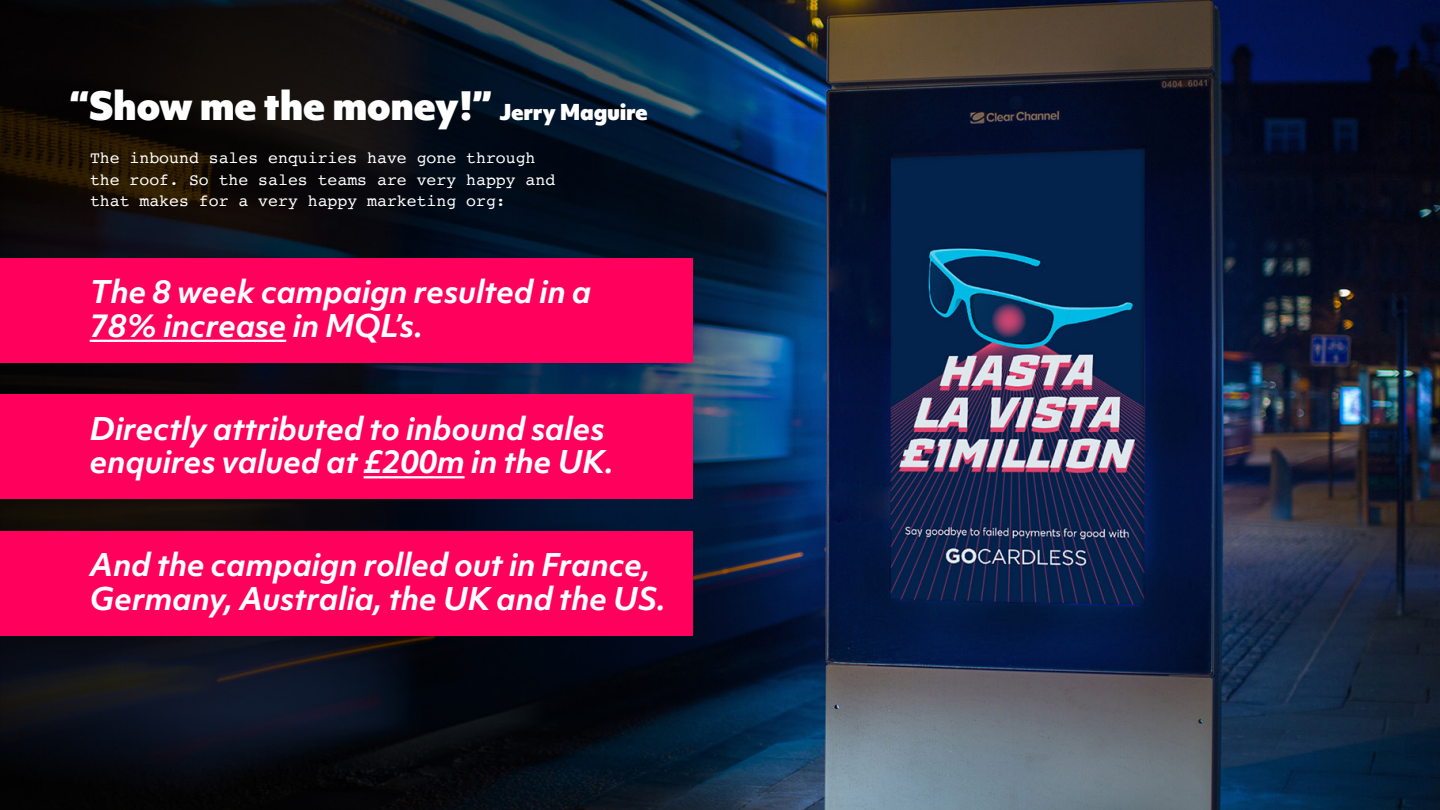
<style>
.page{position:relative;width:1440px;height:810px;background:#fff}
.page>*{position:absolute;margin:0;border:0;box-sizing:border-box;transform-origin:0 0}
.t1{font:900 37.5px "Objektiv Mk 1";letter-spacing:-.015em;color:#fff}
.t2{font:italic 700 30px/33.8px "Objektiv Mk 1";letter-spacing:-.01em;color:#fff}
.t3{font:16.5px/21.8px "Courier";color:#fff}
.s1{font-size:21px}
</style>
<div class="page">
<img style="left:0;top:0;width:1440px;height:810px">
<div style="left:0;top:258px;width:693px;height:105px;background:#ff005c"></div>
<div style="left:0;top:394px;width:693px;height:105px;background:#ff005c"></div>
<div style="left:0;top:531px;width:693px;height:105px;background:#ff005c"></div>
<hr style="left:90px;top:340px;width:196px;height:2px;background:#fff">
<hr style="left:364px;top:476px;width:101px;height:2px;background:#fff">
<p class="t1" style="left:70px;top:79px;width:580px">“Show me the money!” <span class="s1">Jerry Maguire</span></p>
<p class="t3" style="left:90px;top:146px;width:467px">The inbound sales enquiries have gone through the roof. So the sales teams are very happy and that makes for a very happy marketing org:</p>
<p class="t2" style="left:90px;top:274px;width:503px">The 8 week campaign resulted in a</p>
<p class="t2" style="left:90px;top:308px;width:335px">78% increase in MQL’s.</p>
<p class="t2" style="left:90px;top:411px;width:526px">Directly attributed to inbound sales enquires valued at £200m in the UK.</p>
<p class="t2" style="left:90px;top:547px;width:578px">And the campaign rolled out in France,<br>Germany, Australia, the UK and the US.</p>
</div>
